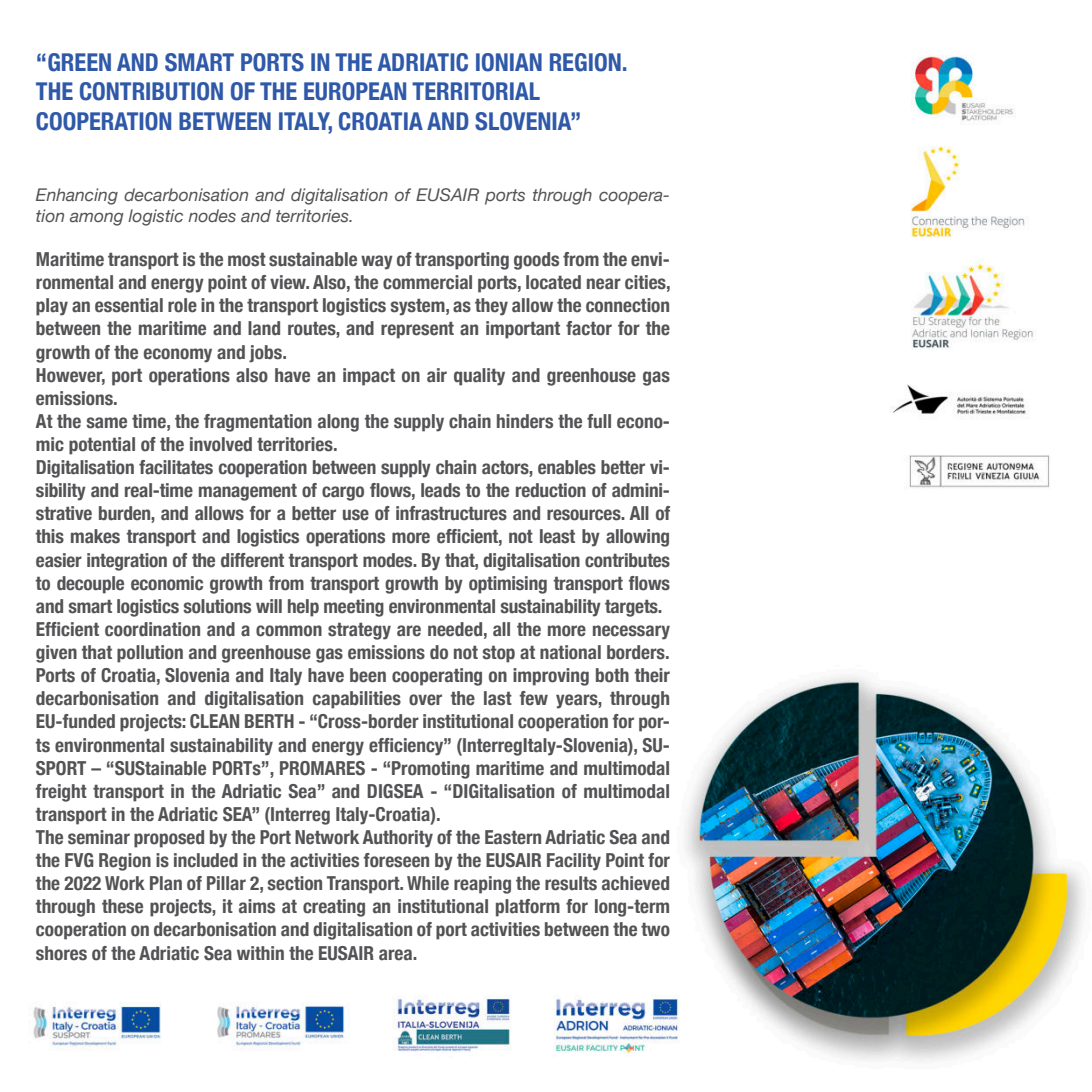
<style>
.page{position:relative;width:1092px;height:1092px;background:#fff}
.page>*{position:absolute;margin:0;border:0;box-sizing:border-box;transform-origin:0 0}
.t1{font:700 condensed 24.5px/29.4px "Helvetica Neue";color:#2f59a8}
.t2{font:700 condensed 19.25px/23.1px "Helvetica Neue";color:#535355}
.t3{font:italic 17.5px/21px "Helvetica Neue";color:#535355}
</style>
<div class="page">
<img style="left:33px;top:55px;width:1052px;height:1006px">
<p class="t1" style="left:36px;top:49px;width:593px">“GREEN AND SMART PORTS IN THE ADRIATIC IONIAN REGION.<br>THE CONTRIBUTION OF THE EUROPEAN TERRITORIAL<br>COOPERATION BETWEEN ITALY, CROATIA AND SLOVENIA”</p>
<p class="t3" style="left:36px;top:186px;width:635px">Enhancing decarbonisation and digitalisation of EUSAIR ports through coopera&shy;tion among logistic nodes and territories.</p>
<p class="t2" style="left:36px;top:249px;width:636px">Maritime transport is the most sustainable way of transporting goods from the envi&shy;ronmental and energy point of view. Also, the commercial ports, located near cities, play an essential role in the transport logistics system, as they allow the connection between the maritime and land routes, and represent an important factor for the growth of the economy and jobs.<br>However, port operations also have an impact on air quality and greenhouse gas emissions.<br>At the same time, the fragmentation along the supply chain hinders the full econo&shy;mic potential of the involved territories.<br>Digitalisation facilitates cooperation between supply chain actors, enables better vi&shy;sibility and real-time management of cargo flows, leads to the reduction of admini&shy;strative burden, and allows for a better use of infrastructures and resources. All of this makes transport and logistics operations more efficient, not least by allowing easier integration of the different transport modes. By that, digitalisation contributes to decouple economic growth from transport growth by optimising transport flows and smart logistics solutions will help meeting environmental sustainability targets.<br>Efficient coordination and a common strategy are needed, all the more necessary given that pollution and greenhouse gas emissions do not stop at national borders.<br>Ports of Croatia, Slovenia and Italy have been cooperating on improving both their decarbonisation and digitalisation capabilities over the last few years, through EU-funded projects: CLEAN BERTH - “Cross-border institutional cooperation for por&shy;ts environmental sustainability and energy efficiency” (InterregItaly-Slovenia), SU-SPORT – “SUStainable PORTs”, PROMARES - “Promoting maritime and multimodal freight transport in the Adriatic Sea” and DIGSEA - “DIGitalisation of multimodal transport in the Adriatic SEA” (Interreg Italy-Croatia).<br>The seminar proposed by the Port Network Authority of the Eastern Adriatic Sea and the FVG Region is included in the activities foreseen by the EUSAIR Facility Point for the 2022 Work Plan of Pillar 2, section Transport. While reaping the results achieved through these projects, it aims at creating an institutional platform for long-term cooperation on decarbonisation and digitalisation of port activities between the two shores of the Adriatic Sea within the EUSAIR area.</p>
</div>
